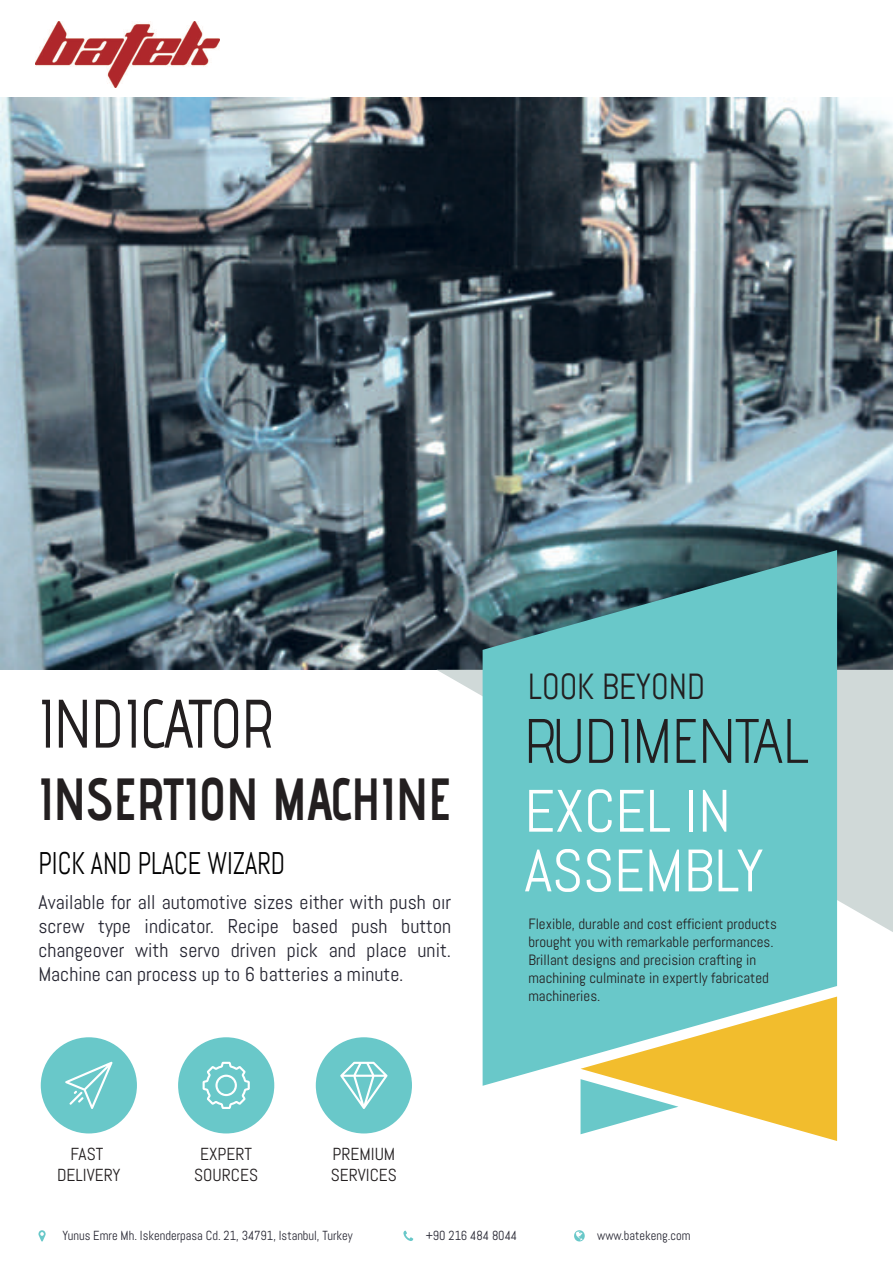
<style>
.page{position:relative;width:893px;height:1263px;background:#fff}
.page>*{position:absolute;margin:0;border:0;box-sizing:border-box;transform-origin:0 0}
.t1{font:500 68.4px "Advent Pro";color:#231f20;scale:.83 1}
.t2{font:62.7px "Advent Pro";color:#231f20;scale:.91 1}
.t3{font:59.7px/59.7px "Abel";color:#fff}
.t4{font:700 59.4px "Advent Pro";color:#231f20;scale:.83 1}
.t5{font:36.3px "Abel";color:#231f20;scale:.91 1}
.t6{font:31.35px "Abel";color:#000001;scale:.83 1}
.t7{font:19.95px/23.9px "Abel";color:#242430;text-align:justify}
.t8{font:17.4px/20.9px "Abel";color:#231f20;text-align:center}
.t9{font:14.85px/17.9px "Abel";color:#231f20}
.t10{font:13.2px "Abel";color:#242430;scale:.95 1}
</style>
<div class="page">
<img style="left:0;top:98px;width:893px;height:572px">
<svg style="left:437px;top:670px;width:456px;height:262px;fill:#d0d9d8"></svg>
<svg style="left:483px;top:550px;width:354px;height:536px;background:#67bec0"></svg>
<svg style="left:581px;top:996px;width:256px;height:145px"></svg>
<div style="left:41px;top:1037px;width:96px;height:96px;background:#69c8c9;border-radius:50%"></div>
<svg style="left:65px;top:1062px;width:47px;height:47px"></svg>
<div style="left:178px;top:1037px;width:96px;height:96px;background:#69c8c9;border-radius:50%"></div>
<svg style="left:203px;top:1062px;width:47px;height:47px"></svg>
<div style="left:316px;top:1037px;width:96px;height:96px;background:#69c8c9;border-radius:50%"></div>
<svg style="left:340px;top:1062px;width:47px;height:47px"></svg>
<img style="left:35px;top:21px;width:184px;height:67px">
<svg style="left:574px;top:1230px;width:11px;height:11px"></svg>
<svg style="left:38px;top:1230px;width:8px;height:11px"></svg>
<svg style="left:403px;top:1231px;width:10px;height:10px"></svg>
<h1 class="t1" style="left:38px;top:682px;width:285px">INDICATOR</h1>
<h3 class="t4" style="left:38px;top:762px;width:499px">INSERTION MACHINE</h3>
<h3 class="t6" style="left:38px;top:843px;width:299px">PICK AND PLACE WIZARD</h3>
<p class="t7" style="left:38px;top:891px;width:414px">Available for all automotive sizes either with push oır screw type indicator. Recipe based push button changeover with servo driven pick and place unit.<br>Machine can process up to 6 batteries a minute.</p>
<p class="t8" style="left:57px;top:1144px;width:65px">FAST<br>DELIVERY</p>
<p class="t8" style="left:194px;top:1144px;width:65px">EXPERT<br>SOURCES</p>
<p class="t8" style="left:331px;top:1144px;width:68px;text-align:left">PREMIUM<br>SERVICES</p>
<h3 class="t5" style="left:528px;top:664px;width:196px">LOOK BEYOND</h3>
<h2 class="t2" style="left:524px;top:702px;width:313px">RUDIMENTAL</h2>
<h3 class="t3" style="left:524px;top:781px;width:241px">EXCEL IN<br>ASSEMBLY</h3>
<p class="t9" style="left:528px;top:915px;width:250px">Flexible, durable and cost efficient products brought you with remarkable performances.<br>Brillant designs and precision crafting in machining culminate in expertly fabricated machineries.</p>
<p class="t10" style="left:62px;top:1226px;width:307px">Yunus Emre Mh. Iskenderpasa Cd. 21, 34791, Istanbul, Turkey</p>
<p class="t10" style="left:426px;top:1226px;width:98px">+90 216 484 8044</p>
<p class="t10" style="left:597px;top:1226px;width:100px">www.batekeng.com</p>
</div>
